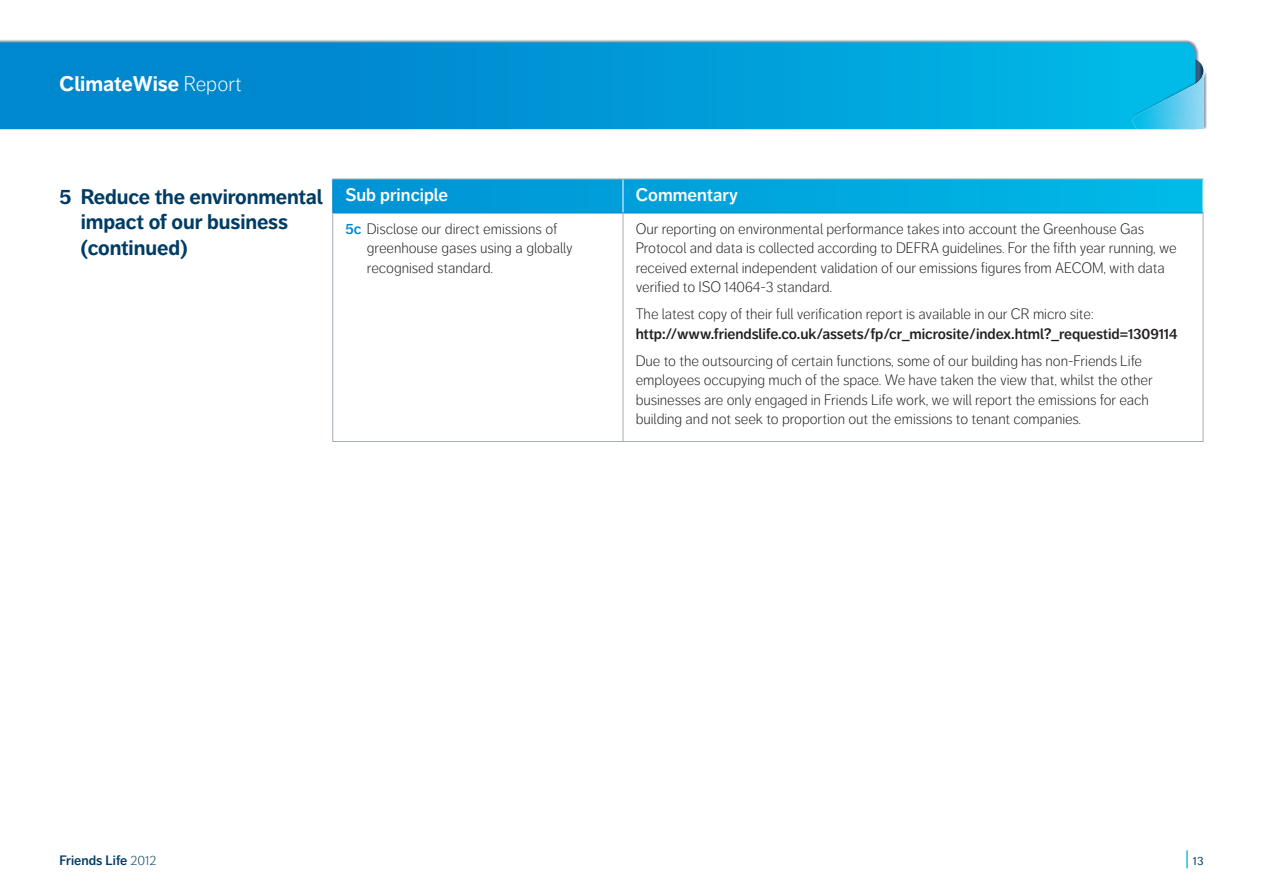
<style>
.page{position:relative;width:1263px;height:893px;background:#fff}
.page>*{position:absolute;margin:0;border:0;box-sizing:border-box;transform-origin:0 0}
.t1{font:700 21px/25.5px "Friends Life Dagny";letter-spacing:-.005em;color:#003c64}
.t2{font:700 21px "Friends Life Dagny";color:#fff}
.t3{font:600 18px "Friends Life Dagny";color:#fff}
.t4{font:300 15px/19.5px "Friends Life Dagny";letter-spacing:-.005em;color:#231f20}
.t5{font:600 15px "Friends Life Dagny";letter-spacing:-.005em;color:#231f20}
.t6{font:600 13.5px "Friends Life Dagny";color:#003c64}
.t7{font:12px "Friends Life Dagny";color:#003c64}
.s1{font-weight:300}
.s2{font-weight:600;color:#0088ce}
.s3{font-weight:600;font-size:18.9px;color:#0dbde3}
</style>
<div class="page">
<div style="left:0;top:39px;width:1199px;height:90px;background:#00294e;opacity:.55"></div>
<svg style="left:0;top:43px;width:1195px;height:86px;background:#0098d6"></svg>
<div style="left:1133px;top:67px;width:74px;height:62px;background:#00294e;opacity:.45"></div>
<svg style="left:1130px;top:58px;width:74px;height:71px"></svg>
<img style="left:1131px;top:71px;width:72px;height:58px">
<svg style="left:333px;top:180px;width:870px;height:33px;background:#00a5dd"></svg>
<hr style="left:623px;top:179px;width:1px;height:34px;background:#fff">
<hr style="left:332px;top:179px;width:1px;height:34px;background:#0088ce">
<hr style="left:332px;top:441px;width:291px;height:1px;background:#a5aeb4">
<hr style="left:623px;top:441px;width:580px;height:1px;background:#a5aeb4">
<hr style="left:332px;top:179px;width:291px;height:1px;background:#a5aeb4">
<hr style="left:623px;top:179px;width:580px;height:1px;background:#a5aeb4">
<hr style="left:332px;top:213px;width:291px;height:1px;background:#0088ce">
<hr style="left:623px;top:213px;width:580px;height:1px;background:#0088ce">
<hr style="left:332px;top:213px;width:1px;height:228px;background:#a5aeb4">
<hr style="left:623px;top:213px;width:1px;height:228px;background:#a5aeb4">
<hr style="left:1203px;top:213px;width:1px;height:228px;background:#a5aeb4">
<h1 class="t2" style="left:60px;top:71px;width:184px">ClimateWise <span class="s1">Report</span></h1>
<h1 class="t1" style="left:81px;top:184px;width:243px;text-indent:-21px">5 Reduce the environmental impact of our business (continued)</h1>
<p class="t3" style="left:345px;top:185px;width:104px">Sub principle</p>
<p class="t3" style="left:636px;top:185px;width:104px">Commentary</p>
<p class="t4" style="left:367px;top:219px;width:208px;text-indent:-21px"><span class="s2">5c</span> Disclose our direct emissions of greenhouse gases using a globally recognised standard.</p>
<p class="t4" style="left:636px;top:219px;width:542px">Our reporting on environmental performance takes into account the Greenhouse Gas Protocol and data is collected according to DEFRA guidelines. For the fifth year running, we received external independent validation of our emissions figures from AECOM, with data verified to ISO 14064‑3 standard.</p>
<p class="t4" style="left:636px;top:304px;width:459px">The latest copy of their full verification report is available in our CR micro site:</p>
<p class="t5" style="left:636px;top:325px;width:543px">http://www.friendslife.co.uk/assets/fp/cr_microsite/index.html?_requestid=1309114</p>
<p class="t4" style="left:636px;top:351px;width:519px">Due to the outsourcing of certain functions, some of our building has non‑Friends Life employees occupying much of the space. We have taken the view that, whilst the other businesses are only engaged in Friends Life work, we will report the emissions for each building and not seek to proportion out the emissions to tenant companies.</p>
<p class="t6" style="left:60px;top:852px;width:98px">Friends Life <span class="s1">2012</span></p>
<p class="t7" style="left:1185px;top:854px;width:20px"><span class="s3">|</span> 13</p>
</div>
